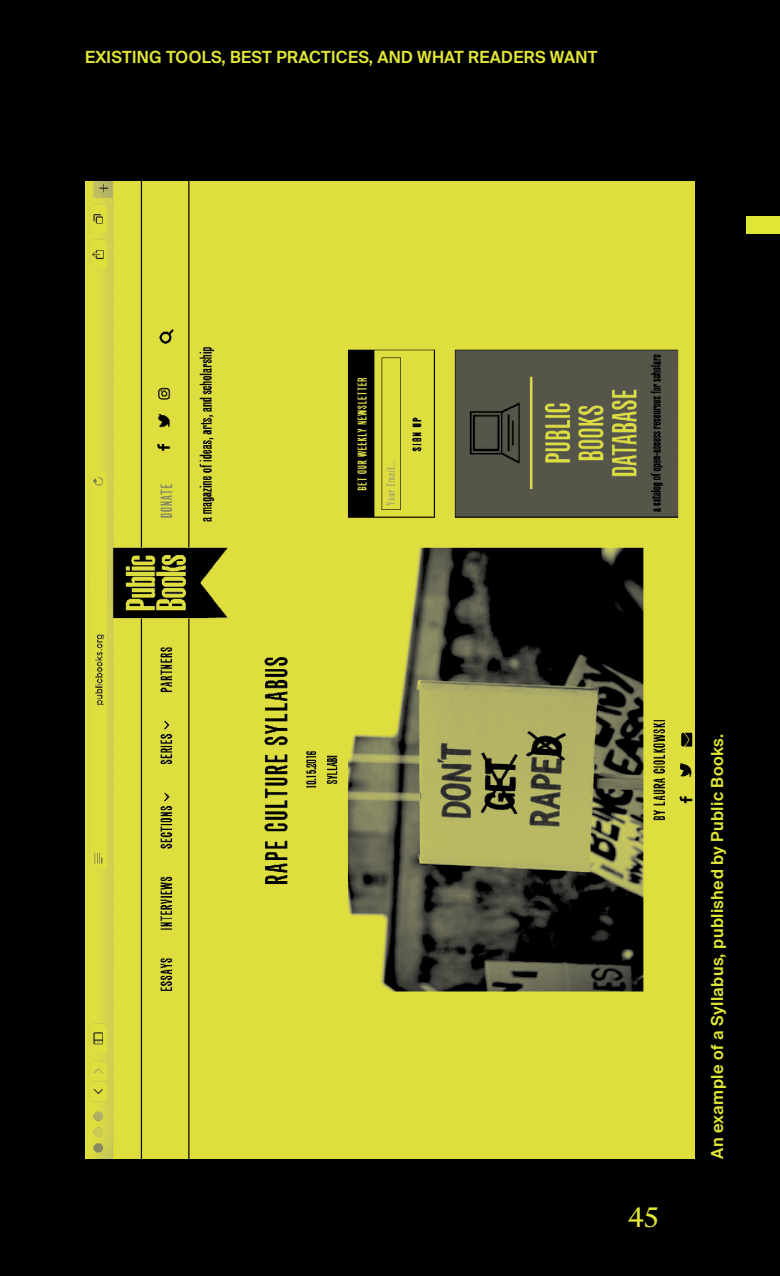
<style>
.page{position:relative;width:780px;height:1276px;background:#000}
.page>*{position:absolute;margin:0;border:0;box-sizing:border-box;transform-origin:0 0}
.t1{font:27px "Suisse Works";color:#e0e636}
.t2{font:600 16.75px "Suisse Intl";letter-spacing:.02em;color:#e0e636}
.t3{font:600 16.5px "Suisse Intl";letter-spacing:.025em;color:#e0e636}
</style>
<div class="page">
<div style="left:745px;top:216px;width:35px;height:17px;background:#e0e636"></div>
<img style="left:85px;top:182px;width:609px;height:977px">
<p class="t2" style="left:85px;top:47px;width:514px">EXISTING TOOLS, BEST PRACTICES, AND WHAT READERS WANT</p>
<h1 class="t1" style="left:628px;top:1201px;width:32px">45</h1>
<p class="t3" style="left:707px;top:1159px;width:427px;rotate:-90deg">An example of a Syllabus, published by Public Books.</p>
</div>
